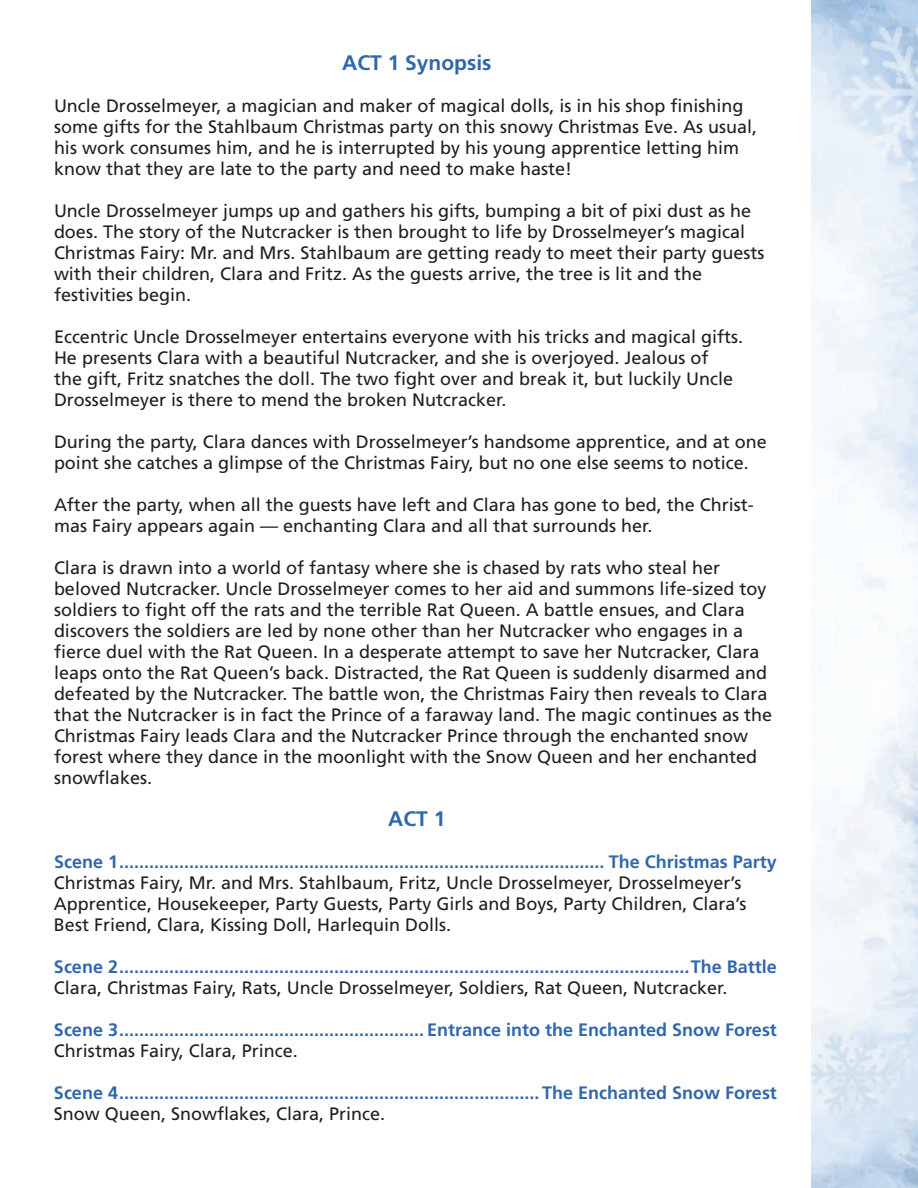
<style>
.page{position:relative;width:918px;height:1188px;background:#fff}
.page>*{position:absolute;margin:0;border:0;box-sizing:border-box;transform-origin:0 0}
.t1{font:700 21px "Frutiger LT Std";color:#3167ad}
.t2{font:18px/21px "Frutiger LT Std";color:#231f20}
.t3{font:700 18px "Frutiger LT Std";color:#3167ad}
</style>
<div class="page">
<img style="left:811px;top:0;width:107px;height:1188px">
<p class="t1" style="left:342px;top:50px;width:151px">ACT 1 Synopsis</p>
<p class="t2" style="left:54px;top:95px;width:705px">Uncle Drosselmeyer, a magician and maker of magical dolls, is in his shop finishing some gifts for the Stahlbaum Christmas party on this snowy Christmas Eve. As usual, his work consumes him, and he is interrupted by his young apprentice letting him know that they are late to the party and need to make haste!</p>
<p class="t2" style="left:54px;top:200px;width:712px">Uncle Drosselmeyer jumps up and gathers his gifts, bumping a bit of pixi dust as he does. The story of the Nutcracker is then brought to life by Drosselmeyer’s magical Christmas Fairy: Mr. and Mrs. Stahlbaum are getting ready to meet their party guests with their children, Clara and Fritz. As the guests arrive, the tree is lit and the festivities begin.</p>
<p class="t2" style="left:54px;top:326px;width:691px">Eccentric Uncle Drosselmeyer entertains everyone with his tricks and magical gifts.<br>He presents Clara with a beautiful Nutcracker, and she is overjoyed. Jealous of<br>the gift, Fritz snatches the doll. The two fight over and break it, but luckily Uncle Drosselmeyer is there to mend the broken Nutcracker.</p>
<p class="t2" style="left:54px;top:431px;width:714px">During the party, Clara dances with Drosselmeyer’s handsome apprentice, and at one point she catches a glimpse of the Christmas Fairy, but no one else seems to notice.</p>
<p class="t2" style="left:54px;top:494px;width:701px">After the party, when all the guests have left and Clara has gone to bed, the Christ&shy;mas Fairy appears again — enchanting Clara and all that surrounds her.</p>
<p class="t2" style="left:54px;top:557px;width:720px">Clara is drawn into a world of fantasy where she is chased by rats who steal her beloved Nutcracker. Uncle Drosselmeyer comes to her aid and summons life-sized toy soldiers to fight off the rats and the terrible Rat Queen. A battle ensues, and Clara discovers the soldiers are led by none other than her Nutcracker who engages in a fierce duel with the Rat Queen. In a desperate attempt to save her Nutcracker, Clara leaps onto the Rat Queen’s back. Distracted, the Rat Queen is suddenly disarmed and defeated by the Nutcracker. The battle won, the Christmas Fairy then reveals to Clara that the Nutcracker is in fact the Prince of a faraway land. The magic continues as the Christmas Fairy leads Clara and the Nutcracker Prince through the enchanted snow forest where they dance in the moonlight with the Snow Queen and her enchanted snowflakes.</p>
<p class="t1" style="left:388px;top:806px;width:59px">ACT 1</p>
<p class="t3" style="left:54px;top:851px;width:725px">Scene 1................................................................................................. The Christmas Party</p>
<p class="t2" style="left:54px;top:872px;width:689px">Christmas Fairy, Mr. and Mrs. Stahlbaum, Fritz, Uncle Drosselmeyer, Drosselmeyer’s</p>
<p class="t2" style="left:54px;top:893px;width:694px">Apprentice, Housekeeper, Party Guests, Party Girls and Boys, Party Children, Clara’s<br>Best Friend, Clara, Kissing Doll, Harlequin Dolls.</p>
<p class="t3" style="left:54px;top:956px;width:725px">Scene 2..................................................................................................................The Battle</p>
<p class="t2" style="left:54px;top:977px;width:675px">Clara, Christmas Fairy, Rats, Uncle Drosselmeyer, Soldiers, Rat Queen, Nutcracker.</p>
<p class="t3" style="left:54px;top:1019px;width:725px">Scene 3............................................................. Entrance into the Enchanted Snow Forest</p>
<p class="t2" style="left:54px;top:1040px;width:245px">Christmas Fairy, Clara, Prince.</p>
<p class="t3" style="left:54px;top:1082px;width:725px">Scene 4.................................................................................... The Enchanted Snow Forest</p>
<p class="t2" style="left:54px;top:1103px;width:333px">Snow Queen, Snowflakes, Clara, Prince.</p>
</div>
